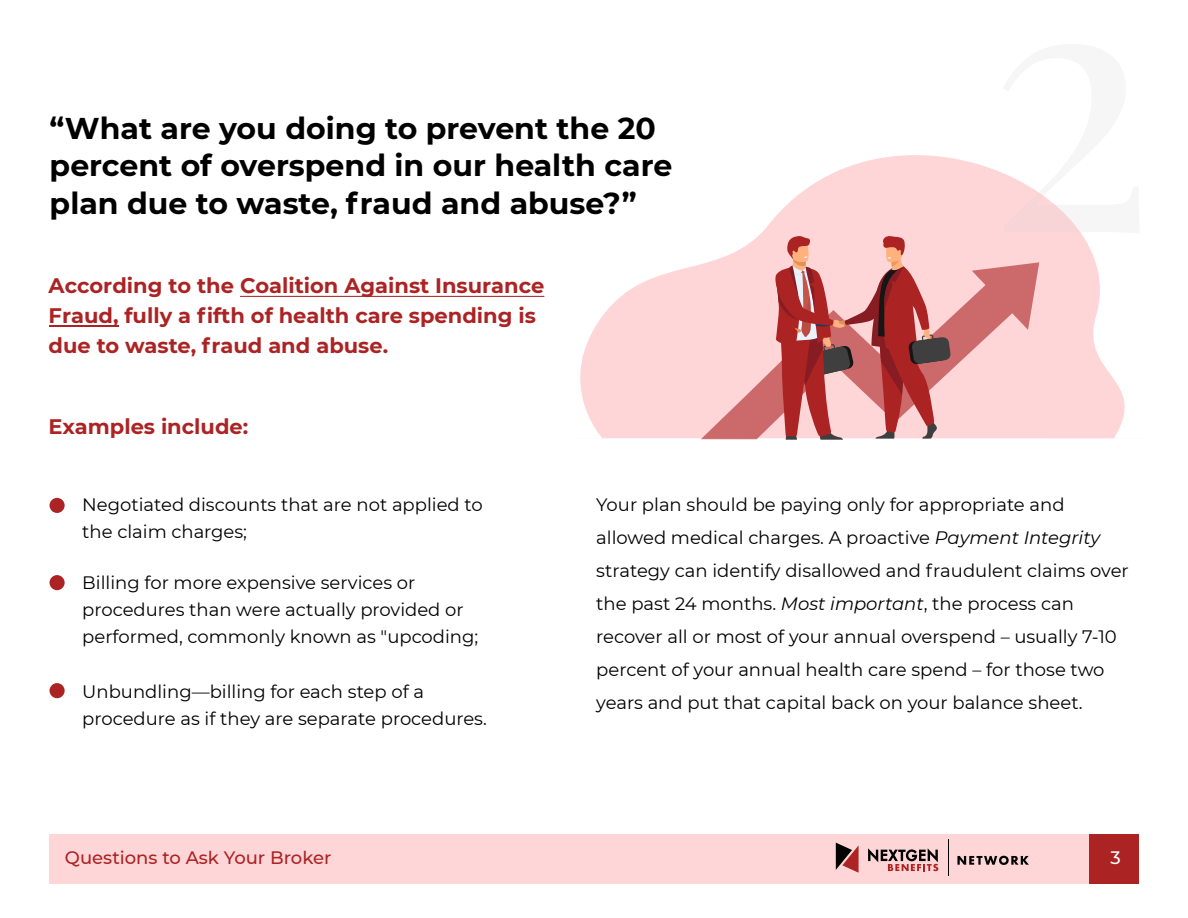
<style>
.page{position:relative;width:1188px;height:918px;background:#fff}
.page>*{position:absolute;margin:0;border:0;box-sizing:border-box;transform-origin:0 0}
.t1{font:700 30px/37.5px "Montserrat";color:#000}
.t2{font:700 21px/30px "Montserrat";color:#ac2324}
.t3{font:18px/33px "Montserrat";color:#000}
.t4{font:500 18px "Montserrat";color:#ac2324}
.t5{font:500 18px "Montserrat";color:#fff}
.s1{font-style:italic}
.s2{color:#ac2324}
</style>
<div class="page">
<div style="left:50px;top:498px;width:15px;height:15px;background:#ac2324;border-radius:50%"></div>
<div style="left:50px;top:575px;width:15px;height:15px;background:#ac2324;border-radius:50%"></div>
<div style="left:50px;top:683px;width:15px;height:15px;background:#ac2324;border-radius:50%"></div>
<svg style="left:759px;top:155px;width:323px;height:80px;fill:#ffd6d8"></svg>
<svg style="left:580px;top:235px;width:545px;height:205px"></svg>
<div style="left:49px;top:834px;width:1090px;height:49px;background:#ffd6d8"></div>
<svg style="left:836px;top:843px;width:23px;height:30px"></svg>
<svg style="left:868px;top:848px;width:70px;height:23px"></svg>
<hr style="left:948px;top:839px;width:1px;height:37px;background:#020202">
<svg style="left:951px;top:855px;width:188px;height:29px"></svg>
<div style="left:1089px;top:834px;width:50px;height:49px;background:#ac2324"></div>
<hr style="left:240px;top:296px;width:304px;height:1px;background:#ac2324">
<hr style="left:49px;top:326px;width:70px;height:1px;background:#ac2324">
<h1 class="t1" style="left:50px;top:108px;width:624px">“What are you doing to prevent the 20 percent of overspend in our health care plan due to waste, fraud and abuse?”</h1>
<p class="t2" style="left:49px;top:269px;width:497px">According to the Coalition Against Insurance<br>Fraud, fully a fifth of health care spending is due to waste, fraud and abuse.</p>
<p class="t2" style="left:49px;top:410px;width:201px">Examples include:</p>
<p class="t3" style="left:82px;top:490px;width:402px;line-height:27px">Negotiated discounts that are not applied to the claim charges;</p>
<p class="t3" style="left:82px;top:568px;width:398px;line-height:27px">Billing for more expensive services or procedures than were actually provided or performed, commonly known as "upcoding;</p>
<p class="t3" style="left:82px;top:677px;width:406px;line-height:27px">Unbundling—billing for each step of a procedure as if they are separate procedures.</p>
<p class="t3" style="left:596px;top:487px;width:534px">Your plan should be paying only for appropriate and allowed medical charges. A proactive <span class="s1">Payment Integrity </span>strategy can identify disallowed and fraudulent claims over the past 24 months. <span class="s1">Most important</span>, the process can recover all or most of your annual overspend – usually 7-10 percent of your annual health care spend – for those two years and put that capital back on your balance sheet.</p>
<p class="t4" style="left:65px;top:845px;width:268px">Questions to Ask Your Broker</p>
<p class="t5" style="left:1111px;top:845px;width:12px">3<span class="s2">1</span></p>
</div>
